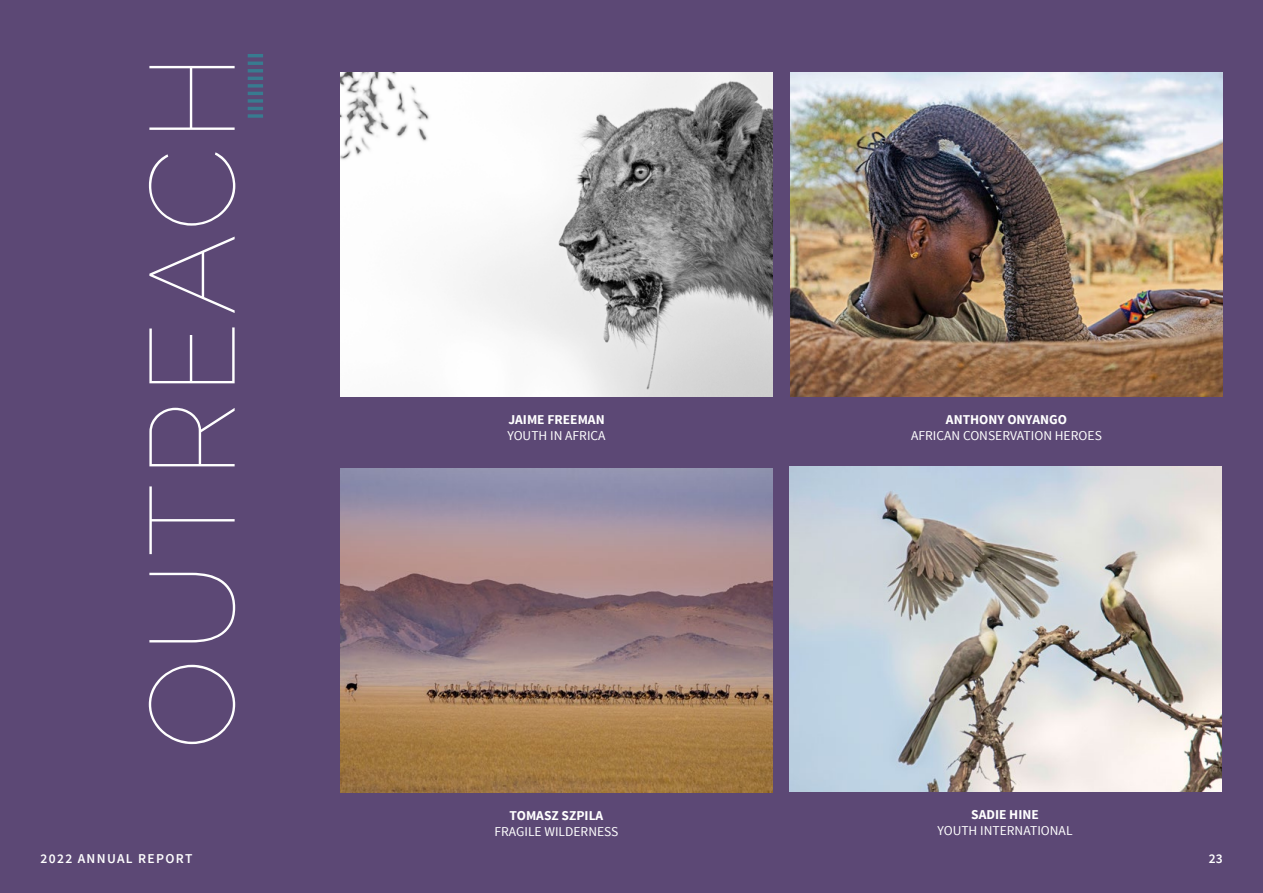
<style>
.page{position:relative;width:1263px;height:893px;background:#5c4875}
.page>*{position:absolute;margin:0;border:0;box-sizing:border-box;transform-origin:0 0}
.t1{font:100 120px "Raleway";letter-spacing:.05em;color:#fff}
.t2{font:13.5px "Source Sans Pro";color:#fff}
.t3{font:700 13.5px "Source Sans Pro";color:#fff}
.t4{font:600 13.5px "Source Sans Pro";letter-spacing:.1em;color:#fff}
</style>
<div class="page">
<img style="left:340px;top:468px;width:432px;height:324px">
<img style="left:340px;top:72px;width:432px;height:324px">
<img style="left:789px;top:467px;width:432px;height:324px">
<img style="left:790px;top:72px;width:432px;height:324px">
<svg style="left:248px;top:54px;width:15px;height:64px"></svg>
<h1 class="t1" style="left:122px;top:750px;width:697px;rotate:-90deg">OUTREACH</h1>
<p class="t3" style="left:508px;top:411px;width:98px">JAIME FREEMAN</p>
<p class="t2" style="left:507px;top:427px;width:100px">YOUTH IN AFRICA</p>
<p class="t3" style="left:510px;top:807px;width:95px">TOMASZ SZPILA</p>
<p class="t2" style="left:494px;top:823px;width:125px">FRAGILE WILDERNESS</p>
<p class="t3" style="left:946px;top:411px;width:123px">ANTHONY ONYANGO</p>
<p class="t2" style="left:911px;top:427px;width:192px">AFRICAN CONSERVATION HEROES</p>
<p class="t3" style="left:971px;top:806px;width:69px">SADIE HINE</p>
<p class="t2" style="left:937px;top:822px;width:137px">YOUTH INTERNATIONAL</p>
<p class="t4" style="left:40px;top:850px;width:154px">2022 ANNUAL REPORT</p>
<p class="t4" style="left:1209px;top:850px;width:15px">23</p>
</div>
